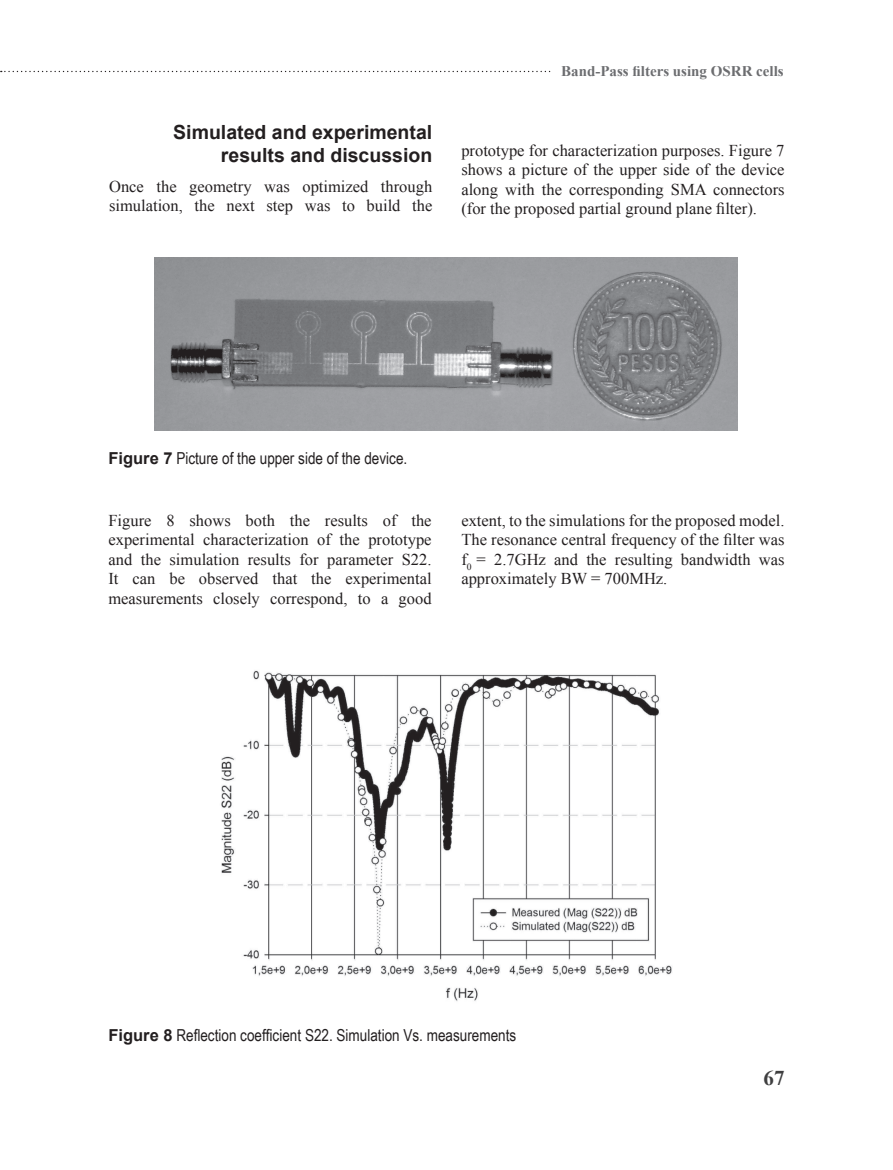
<style>
.page{position:relative;width:893px;height:1170px;background:#fff}
.page>*{position:absolute;margin:0;border:0;box-sizing:border-box;transform-origin:0 0}
.t1{font:700 21px "Times New Roman";color:#3e3e3f}
.t2{font:700 19.5px/22.5px "Arial";color:#231f20;text-align:right}
.t3{font:16.5px/19.5px "Times New Roman";color:#231f20;text-align:justify}
.t4{font:16.5px "Arial Narrow";color:#231f20}
.t5{font:700 15px "Times New Roman";color:#6c6d70}
.s1{font-family:"Arial";font-weight:700}
</style>
<div class="page">
<svg style="left:1px;top:71px;width:550px;height:1px"></svg>
<img style="left:154px;top:257px;width:584px;height:174px">
<img style="left:221px;top:670px;width:451px;height:331px">
<p class="t2" style="left:173px;top:122px;width:260px">Simulated and experimental results and discussion</p>
<p class="t3" style="left:109px;top:176px;width:325px">Once the geometry was optimized through simulation, the next step was to build the</p>
<p class="t5" style="left:561px;top:61px;width:224px">Band-Pass filters using OSRR cells</p>
<p class="t3" style="left:461px;top:140px;width:325px">prototype for characterization purposes. Figure 7 shows a picture of the upper side of the device along with the corresponding SMA connectors (for the proposed partial ground plane filter).</p>
<p class="t4" style="left:108px;top:446px;width:300px"><span class="s1">Figure 7</span> Picture of the upper side of the device.</p>
<p class="t3" style="left:108px;top:510px;width:325px">Figure 8 shows both the results of the experimental characterization of the prototype and the simulation results for parameter S22.<br>It can be observed that the experimental measurements closely correspond, to a good</p>
<p class="t3" style="left:461px;top:510px;width:325px">extent, to the simulations for the proposed model.<br>The resonance central frequency of the filter was f<sub>0</sub> = 2.7GHz and the resulting bandwidth was approximately BW = 700MHz.</p>
<p class="t4" style="left:108px;top:1022px;width:409px"><span class="s1">Figure 8</span> Reflection coefficient S22. Simulation Vs. measurements</p>
<p class="t1" style="left:763px;top:1063px;width:22px">67</p>
</div>
